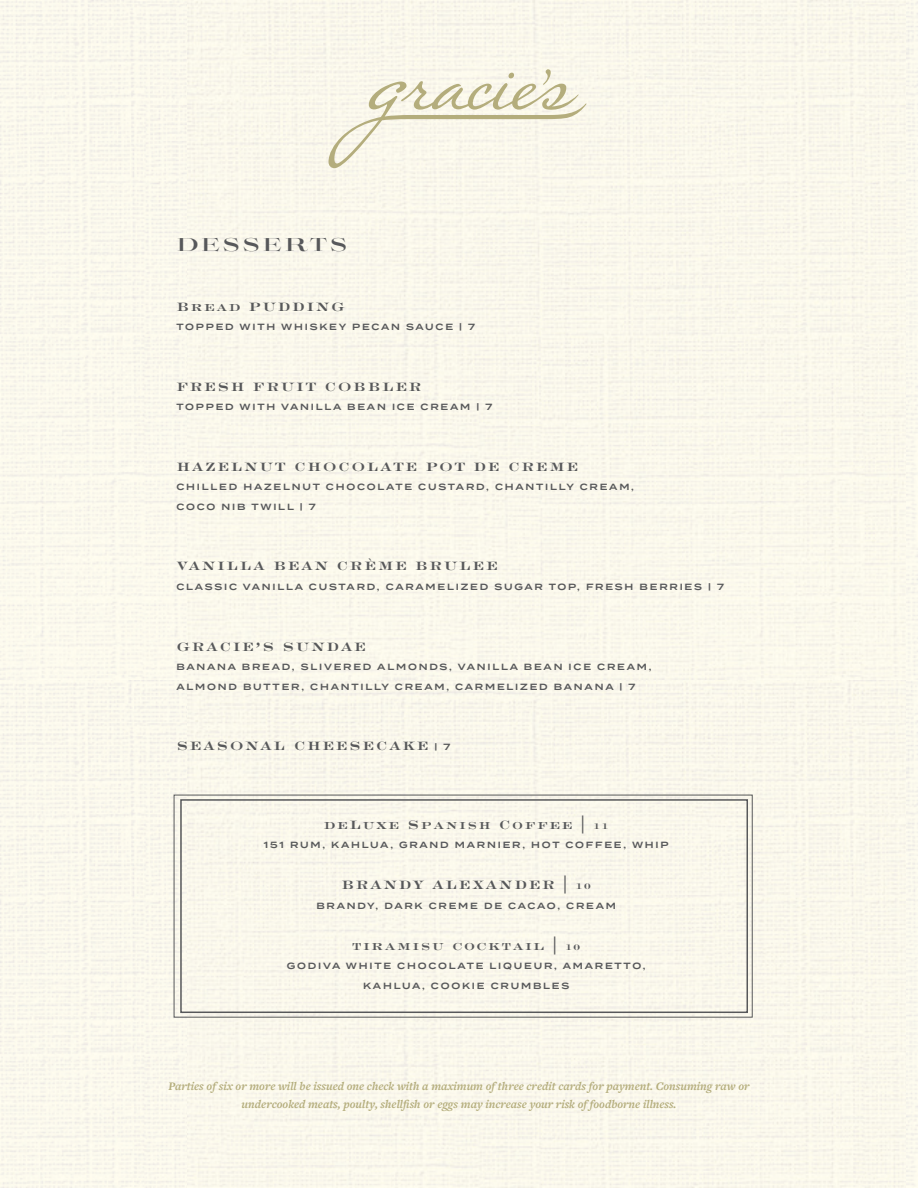
<style>
.page{position:relative;width:918px;height:1188px;background:#fff}
.page>*{position:absolute;margin:0;border:0;box-sizing:border-box;transform-origin:0 0}
.t1{font:18px "Engravers LT Std Bold Face";letter-spacing:.075em;color:#57585a}
.t2{font:900 18px "Aviano Didone";letter-spacing:.15em;color:#57585a}
.t3{font:italic 700 12px/18px "Freight Text Pro";color:#b4ad7c;text-align:center}
.t4{font:600 9px "Termina";letter-spacing:.2em;color:#57585a}
.s1{font-family:"Termina";font-weight:600;font-size:9px}
.s2{font-size:12px}
</style>
<div class="page">
<div style="left:180px;top:799px;width:568px;height:214px;border:2px solid #57585a"></div>
<svg style="left:328px;top:69px;width:259px;height:99px;background:#f0eddd"></svg>
<p class="t2" style="left:176px;top:234px;width:172px">DESSERTS</p>
<p class="t1" style="left:176px;top:297px;width:170px">Bread PUDDING</p>
<p class="t4" style="left:176px;top:320px;width:300px">TOPPED WITH WHISKEY PECAN SAUCE | 7</p>
<p class="t1" style="left:176px;top:377px;width:247px">FRESH FRUIT COBBLER</p>
<p class="t4" style="left:176px;top:400px;width:317px">TOPPED WITH VANILLA BEAN ICE CREAM | 7</p>
<p class="t1" style="left:176px;top:457px;width:404px">HAZELNUT CHOCOLATE POT DE CREME</p>
<p class="t4" style="left:176px;top:481px;width:459px">CHILLED HAZELNUT CHOCOLATE CUSTARD, CHANTILLY CREAM,</p>
<p class="t4" style="left:176px;top:500px;width:141px">COCO NIB TWILL | 7</p>
<p class="t1" style="left:176px;top:557px;width:323px">VANILLA BEAN CRÈME BRULEE</p>
<p class="t4" style="left:176px;top:580px;width:549px">CLASSIC VANILLA CUSTARD, CARAMELIZED SUGAR TOP, FRESH BERRIES | 7</p>
<p class="t1" style="left:176px;top:637px;width:191px">GRACIE’S SUNDAE</p>
<p class="t4" style="left:176px;top:660px;width:477px">BANANA BREAD, SLIVERED ALMONDS, VANILLA BEAN ICE CREAM,</p>
<p class="t4" style="left:176px;top:680px;width:460px">ALMOND BUTTER, CHANTILLY CREAM, CARMELIZED BANANA | 7</p>
<p class="t1" style="left:176px;top:737px;width:276px">SEASONAL CHEESECAKE <span class="s1">| 7</span></p>
<p class="t1" style="left:324px;top:815px;width:287px">deLuxe Spanish Coffee | <span class="s2">11</span></p>
<p class="t4" style="left:264px;top:838px;width:406px">151 RUM, KAHLUA, GRAND MARNIER, HOT COFFEE, WHIP</p>
<p class="t1" style="left:341px;top:876px;width:251px">BRANDY ALEXANDER | <span class="s2">10</span></p>
<p class="t4" style="left:316px;top:899px;width:301px">BRANDY, DARK CREME DE CACAO, CREAM</p>
<p class="t1" style="left:352px;top:936px;width:230px">tiramisu cocktail | <span class="s2">10</span></p>
<p class="t4" style="left:287px;top:959px;width:360px">GODIVA WHITE CHOCOLATE LIQUEUR, AMARETTO,</p>
<p class="t4" style="left:363px;top:979px;width:208px">KAHLUA, COOKIE CRUMBLES</p>
<p class="t3" style="left:168px;top:1077px;width:583px">Parties of six or more will be issued one check with a maximum of three credit cards for payment. Consuming raw or undercooked meats, poulty, shellfish or eggs may increase your risk of foodborne illness.</p>
</div>
